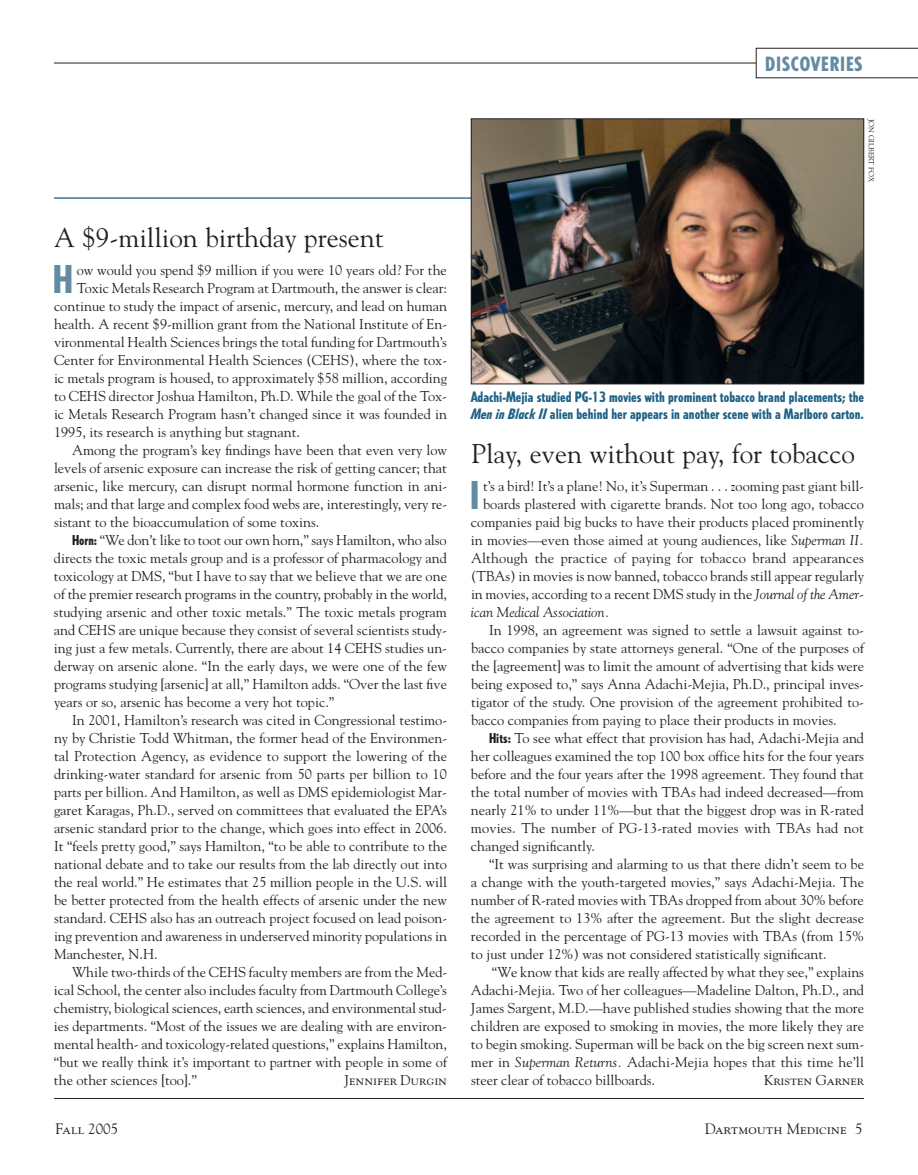
<style>
.page{position:relative;width:918px;height:1175px;background:#fff}
.page>*{position:absolute;margin:0;border:0;box-sizing:border-box;transform-origin:0 0}
.t1{font:800 condensed 37.95px "Tempo";color:#648ba4}
.t2{font:27px "Goudy";color:#231f20}
.t3{font:800 condensed 19.5px "Tempo";letter-spacing:.05em;color:#648ba4}
.t4{font:15px "Goudy SC";color:#231f20}
.t5{font:14.25px/18px "Goudy";color:#231f20;text-align:justify}
.t6{font:800 condensed 14.25px/16.5px "Tempo";color:#1e6286}
.t7{font:14.25px "Goudy SC";color:#231f20}
.t8{font:italic 14.25px "Goudy";color:#231f20}
.t9{font:7.5px "Goudy";color:#231f20}
.s1{font-family:"Tempo";font-weight:800;font-stretch:condensed;font-size:13.5px}
.s2{font-style:italic}
.s3{font-family:"Goudy"}
</style>
<div class="page">
<hr style="left:54px;top:1098px;width:810px;height:1px;background:#231f20">
<hr style="left:54px;top:197px;width:810px;height:2px;background:#3b7297">
<hr style="left:54px;top:63px;width:702px;height:1px;background:#231f20">
<svg style="left:756px;top:48px;width:162px;height:30px"></svg>
<img style="left:473px;top:120px;width:389px;height:262px">
<div style="left:471px;top:118px;width:393px;height:266px;border:1px solid #231f20"></div>
<h3 class="t3" style="left:765px;top:56px;width:99px">DISCOVERIES</h3>
<h2 class="t2" style="left:54px;top:222px;width:331px">A $9-million birthday present</h2>
<h1 class="t1" style="left:53px;top:264px;width:22px">H</h1>
<p class="t5" style="left:77px;top:261px;width:372px">ow would you spend $9 million if you were 10 years old? For the</p>
<p class="t5" style="left:77px;top:279px;width:372px">Toxic Metals Research Program at Dartmouth, the answer is clear:</p>
<p class="t5" style="left:54px;top:297px;width:395px">continue to study the impact of arsenic, mercury, and lead on human</p>
<p class="t5" style="left:54px;top:315px;width:395px">health. A recent $9-million grant from the National Institute of En-</p>
<p class="t5" style="left:54px;top:333px;width:395px">vironmental Health Sciences brings the total funding for Dartmouth’s</p>
<p class="t5" style="left:54px;top:351px;width:395px">Center for Environmental Health Sciences (CEHS), where the tox-</p>
<p class="t5" style="left:54px;top:369px;width:395px">ic metals program is housed, to approximately $58 million, according</p>
<p class="t5" style="left:54px;top:387px;width:395px">to CEHS director Joshua Hamilton, Ph.D. While the goal of the Tox-</p>
<p class="t5" style="left:54px;top:405px;width:395px">ic Metals Research Program hasn’t changed since it was founded in</p>
<p class="t5" style="left:54px;top:423px;width:248px">1995, its research is anything but stagnant.</p>
<p class="t5" style="left:72px;top:441px;width:377px">Among the program’s key findings have been that even very low</p>
<p class="t5" style="left:54px;top:459px;width:395px">levels of arsenic exposure can increase the risk of getting cancer; that</p>
<p class="t5" style="left:54px;top:477px;width:395px">arsenic, like mercury, can disrupt normal hormone function in ani-</p>
<p class="t5" style="left:54px;top:495px;width:395px">mals; and that large and complex food webs are, interestingly, very re-</p>
<p class="t5" style="left:54px;top:513px;width:267px">sistant to the bioaccumulation of some toxins.</p>
<p class="t5" style="left:72px;top:531px;width:376px"><span class="s1">Horn:</span> “We don’t like to toot our own horn,” says Hamilton, who also</p>
<p class="t5" style="left:54px;top:549px;width:395px">directs the toxic metals group and is a professor of pharmacology and</p>
<p class="t5" style="left:54px;top:567px;width:395px">toxicology at DMS, “but I have to say that we believe that we are one</p>
<p class="t5" style="left:54px;top:585px;width:394px">of the premier research programs in the country, probably in the world,</p>
<p class="t5" style="left:54px;top:603px;width:395px">studying arsenic and other toxic metals.” The toxic metals program</p>
<p class="t5" style="left:54px;top:621px;width:395px">and CEHS are unique because they consist of several scientists study-</p>
<p class="t5" style="left:54px;top:639px;width:395px">ing just a few metals. Currently, there are about 14 CEHS studies un-</p>
<p class="t5" style="left:54px;top:657px;width:395px">derway on arsenic alone. “In the early days, we were one of the few</p>
<p class="t5" style="left:54px;top:675px;width:394px">programs studying [arsenic] at all,” Hamilton adds. “Over the last five</p>
<p class="t5" style="left:54px;top:693px;width:282px">years or so, arsenic has become a very hot topic.”</p>
<p class="t5" style="left:72px;top:711px;width:377px">In 2001, Hamilton’s research was cited in Congressional testimo-</p>
<p class="t5" style="left:54px;top:729px;width:395px">ny by Christie Todd Whitman, the former head of the Environmen-</p>
<p class="t5" style="left:54px;top:747px;width:395px">tal Protection Agency, as evidence to support the lowering of the</p>
<p class="t5" style="left:54px;top:765px;width:394px">drinking-water standard for arsenic from 50 parts per billion to 10</p>
<p class="t5" style="left:54px;top:783px;width:395px">parts per billion. And Hamilton, as well as DMS epidemiologist Mar-</p>
<p class="t5" style="left:54px;top:801px;width:395px">garet Karagas, Ph.D., served on committees that evaluated the EPA’s</p>
<p class="t5" style="left:54px;top:819px;width:395px">arsenic standard prior to the change, which goes into effect in 2006.</p>
<p class="t5" style="left:54px;top:837px;width:395px">It “feels pretty good,” says Hamilton, “to be able to contribute to the</p>
<p class="t5" style="left:54px;top:855px;width:395px">national debate and to take our results from the lab directly out into</p>
<p class="t5" style="left:54px;top:873px;width:395px">the real world.” He estimates that 25 million people in the U.S. will</p>
<p class="t5" style="left:54px;top:891px;width:395px">be better protected from the health effects of arsenic under the new</p>
<p class="t5" style="left:54px;top:909px;width:395px">standard. CEHS also has an outreach project focused on lead poison-</p>
<p class="t5" style="left:54px;top:927px;width:394px">ing prevention and awareness in underserved minority populations in</p>
<p class="t5" style="left:54px;top:945px;width:105px">Manchester, N.H.</p>
<p class="t5" style="left:72px;top:963px;width:377px">While two-thirds of the CEHS faculty members are from the Med-</p>
<p class="t5" style="left:54px;top:981px;width:395px">ical School, the center also includes faculty from Dartmouth College’s</p>
<p class="t5" style="left:54px;top:999px;width:394px">chemistry, biological sciences, earth sciences, and environmental stud-</p>
<p class="t5" style="left:54px;top:1017px;width:395px">ies departments. “Most of the issues we are dealing with are environ-</p>
<p class="t5" style="left:54px;top:1035px;width:395px">mental health- and toxicology-related questions,” explains Hamilton,</p>
<p class="t5" style="left:54px;top:1053px;width:395px">“but we really think it’s important to partner with people in some of</p>
<p class="t5" style="left:54px;top:1071px;width:145px">the other sciences [too].”</p>
<p class="t7" style="left:345px;top:1074px;width:104px">Jennifer Durgin</p>
<p class="t9" style="left:876px;top:118px;width:65px;rotate:90deg">JON GILBERT FOX</p>
<p class="t6" style="left:471px;top:390px;width:395px">Adachi-Mejia studied PG-13 movies with prominent tobacco brand placements; the<br><span class="s2">Men in Black II</span> alien behind her appears in another scene with a Marlboro carton.</p>
<h2 class="t2" style="left:471px;top:438px;width:386px">Play, even without pay, for tobacco</h2>
<h1 class="t1" style="left:470px;top:480px;width:11px">I</h1>
<p class="t5" style="left:483px;top:477px;width:382px">t’s a bird! It’s a plane! No, it’s Superman . . . zooming past giant bill-</p>
<p class="t5" style="left:483px;top:495px;width:382px">boards plastered with cigarette brands. Not too long ago, tobacco</p>
<p class="t5" style="left:471px;top:513px;width:395px">companies paid big bucks to have their products placed prominently</p>
<p class="t5" style="left:471px;top:531px;width:395px">in movies—even those aimed at young audiences, like <span class="s2">Superman II.</span></p>
<p class="t5" style="left:471px;top:549px;width:395px">Although the practice of paying for tobacco brand appearances</p>
<p class="t5" style="left:471px;top:567px;width:395px">(TBAs) in movies is now banned, tobacco brands still appear regularly</p>
<p class="t5" style="left:471px;top:585px;width:395px">in movies, according to a recent DMS study in the <span class="s2">Journal of the Amer-</span></p>
<p class="t8" style="left:471px;top:603px;width:140px">ican Medical Association.</p>
<p class="t5" style="left:471px;top:621px;width:395px;text-indent:18px">In 1998, an agreement was signed to settle a lawsuit against to&shy;bacco companies by state attorneys general. “One of the purposes of the [agreement] was to limit the amount of advertising that kids were being exposed to,” says Anna Adachi-Mejia, Ph.D., principal inves&shy;tigator of the study. One provision of the agreement prohibited to&shy;bacco companies from paying to place their products in movies.</p>
<p class="t5" style="left:471px;top:729px;width:395px;text-indent:18px"><span class="s1">Hits:</span> To see what effect that provision has had, Adachi-Mejia and her colleagues examined the top 100 box office hits for the four years before and the four years after the 1998 agreement. They found that the total number of movies with TBAs had indeed decreased—from nearly 21% to under 11%—but that the biggest drop was in R-rated movies. The number of PG-13-rated movies with TBAs had not changed significantly.</p>
<p class="t5" style="left:471px;top:855px;width:395px;text-indent:18px">“It was surprising and alarming to us that there didn’t seem to be a change with the youth-targeted movies,” says Adachi-Mejia. The number of R-rated movies with TBAs dropped from about 30% before the agreement to 13% after the agreement. But the slight decrease recorded in the percentage of PG-13 movies with TBAs (from 15% to just under 12%) was not considered statistically significant.</p>
<p class="t5" style="left:471px;top:963px;width:395px;text-indent:21px">“We know that kids are really affected by what they see,” explains Adachi-Mejia. Two of her colleagues—Madeline Dalton, Ph.D., and James Sargent, M.D.—have published studies showing that the more children are exposed to smoking in movies, the more likely they are to begin smoking. Superman will be back on the big screen next sum&shy;mer in <span class="s2">Superman Returns.</span> Adachi-Mejia hopes that this time he’ll steer clear of tobacco billboards.</p>
<p class="t7" style="left:764px;top:1074px;width:101px">Kristen Garner</p>
<p class="t4" style="left:56px;top:1122px;width:64px">Fall <span class="s3">2005</span></p>
<p class="t4" style="left:705px;top:1122px;width:159px">Dartmouth Medicine <span class="s3">5</span></p>
</div>
